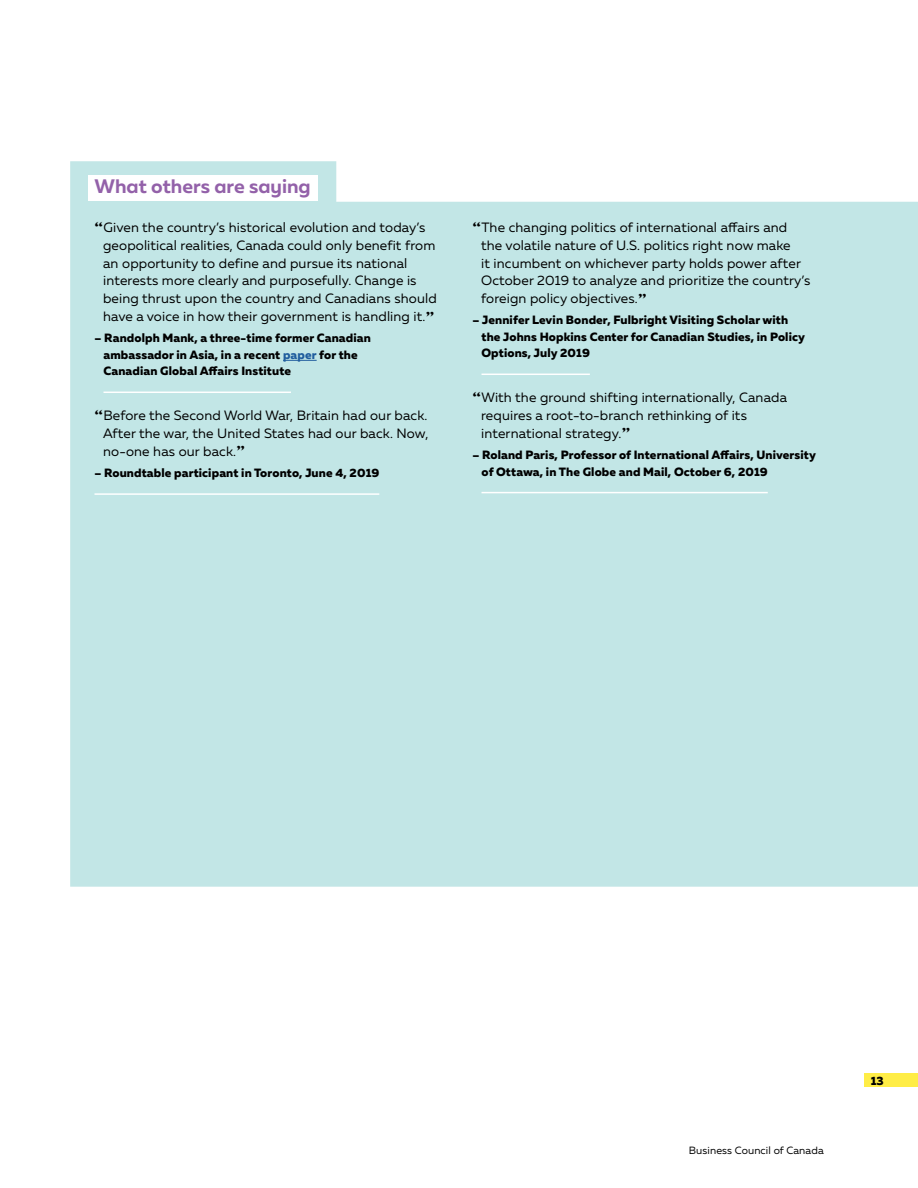
<style>
.page{position:relative;width:918px;height:1188px;background:#fff}
.page>*{position:absolute;margin:0;border:0;box-sizing:border-box;transform-origin:0 0}
.t1{font:700 19.5px "Muller";color:#9361a9}
.t2{font:13.5px/18px "Muller";letter-spacing:.01em;color:#000}
.t3{font:800 12px/16.5px "Muller";letter-spacing:.01em;color:#000}
.t4{font:10.5px "Muller";letter-spacing:.01em;color:#000}
.s1{font-family:"Gabriela Stencil";font-weight:900;font-size:18px}
.s2{color:#215e9e}
</style>
<div class="page">
<div style="left:70px;top:161px;width:848px;height:726px;background:#c2e6e6"></div>
<div style="left:88px;top:175px;width:229px;height:26px;background:#fff"></div>
<hr style="left:283px;top:360px;width:34px;height:1px;background:#215e9e">
<hr style="left:104px;top:392px;width:187px;height:1px;background:#fff">
<hr style="left:94px;top:493px;width:285px;height:2px;background:#fff">
<hr style="left:482px;top:374px;width:108px;height:1px;background:#fff">
<hr style="left:482px;top:492px;width:286px;height:1px;background:#fff">
<div style="left:864px;top:1073px;width:54px;height:14px;background:#ffed46"></div>
<h1 class="t1" style="left:94px;top:174px;width:218px">What others are saying</h1>
<p class="t2" style="left:103px;top:218px;width:335px;text-indent:-9px"><span class="s1">“</span>Given the country’s historical evolution and today’s geopolitical realities, Canada could only benefit from an opportunity to define and pursue its national interests more clearly and purposefully. Change is being thrust upon the country and Canadians should have a voice in how their government is handling it.<span class="s1">”</span></p>
<p class="t3" style="left:104px;top:330px;width:269px;text-indent:-9px">– Randolph Mank, a three-time former Canadian ambassador in Asia, in a recent <span class="s2">paper</span> for the<br>Canadian Global Affairs Institute</p>
<p class="t2" style="left:103px;top:406px;width:327px;text-align:justify;text-indent:-9px"><span class="s1">“</span>Before the Second World War, Britain had our back.<br>After the war, the United States had our back. Now, no-one has our back.<span class="s1">”</span></p>
<p class="t3" style="left:94px;top:465px;width:286px">– Roundtable participant in Toronto, June 4, 2019</p>
<p class="t2" style="left:481px;top:218px;width:331px;text-indent:-9px"><span class="s1">“</span>The changing politics of international affairs and the volatile nature of U.S. politics right now make<br>it incumbent on whichever party holds power after October 2019 to analyze and prioritize the country’s foreign policy objectives.<span class="s1">”</span></p>
<p class="t3" style="left:482px;top:312px;width:325px;text-indent:-9px">– Jennifer Levin Bonder, Fulbright Visiting Scholar with the Johns Hopkins Center for Canadian Studies, in Policy<br>Options, July 2019</p>
<p class="t2" style="left:481px;top:388px;width:307px;text-indent:-9px"><span class="s1">“</span>With the ground shifting internationally, Canada requires a root-to-branch rethinking of its international strategy.<span class="s1">”</span></p>
<p class="t3" style="left:482px;top:447px;width:336px;text-indent:-9px">– Roland Paris, Professor of International Affairs, University of Ottawa, in The Globe and Mail, October 6, 2019</p>
<p class="t4" style="left:689px;top:1144px;width:136px">Business Council of Canada</p>
<p class="t3" style="left:871px;top:1072px;width:14px">13</p>
</div>
